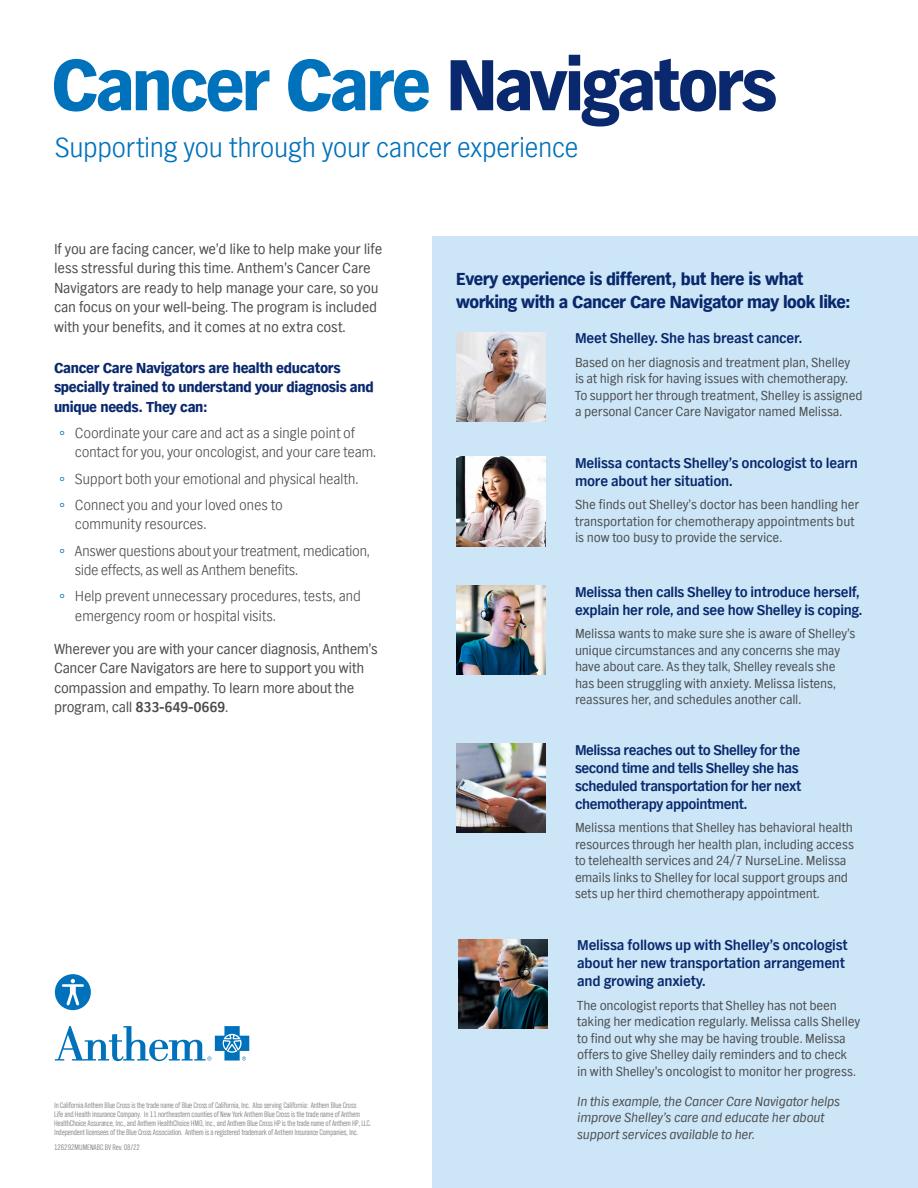
<style>
.page{position:relative;width:918px;height:1188px;background:#fff}
.page>*{position:absolute;margin:0;border:0;box-sizing:border-box;transform-origin:0 0}
.VP_Main_XXL_Headline{font:900 75px "TV Nord EF";letter-spacing:-.045em;color:#0072bc}
.VP_Secondary_Main_Head{font:300 28.5px "TV Nord EF";letter-spacing:-.03em;color:#0072bc}
.VP_Subhead{font:900 18px/22.5px "TV Nord EF";letter-spacing:-.03em;color:#09286d}
.VP_Body_Copy{font:700 15px/18px "TV Nord EF";letter-spacing:-.02em;color:#09286d}
.t1{font:300 15px/19.5px "TV Nord EF";letter-spacing:-.02em;color:#4b4c4d}
.VP_intro_copy{font:15px/19.5px "TV Nord EF";letter-spacing:-.015em;color:#4b4c4d}
.VP_Body_Copy-2{font:15px/19.5px "TV Nord EF";letter-spacing:-.02em;color:#4b4c4d}
.VP_Subhead-2{font:900 15px/19.5px "TV Nord EF";letter-spacing:-.02em;color:#09286d}
.VP_Body_Copy-3{font:13.5px/16.5px "TV Nord EF";letter-spacing:-.015em;color:#4b4c4d}
.VP_Body_Copy-4{font:italic 13.5px/16.5px "TV Nord EF";letter-spacing:-.015em;color:#4b4c4d}
.VP_Legalese___Form_number{font:8.25px/9px "TV Nord EF Light Con";letter-spacing:-.015em;color:#76787b}
.s1{color:#09286d}
.s2{font-weight:400;color:#0072bc}
.s3{font-weight:700}
</style>
<div class="page">
<div style="left:432px;top:237px;width:486px;height:951px;background:#cce6f7"></div>
<img style="left:456px;top:332px;width:89px;height:89px">
<img style="left:456px;top:457px;width:89px;height:89px">
<img style="left:456px;top:586px;width:89px;height:89px">
<img style="left:456px;top:744px;width:89px;height:89px">
<img style="left:458px;top:939px;width:89px;height:89px">
<svg style="left:55px;top:1026px;width:194px;height:35px"></svg>
<div style="left:55px;top:974px;width:36px;height:36px;background:#0072bc;border-radius:50%"></div>
<svg style="left:62px;top:979px;width:22px;height:26px"></svg>
<h1 class="VP_Main_XXL_Headline" style="left:51px;top:42px;width:728px">Cancer Care <span class="s1">Navigators</span></h1>
<h2 class="VP_Secondary_Main_Head" style="left:55px;top:132px;width:525px">Supporting you through your cancer experience</h2>
<p class="VP_intro_copy" style="left:54px;top:239px;width:330px">If you are facing cancer, we’d like to help make your life less stressful during this time. Anthem’s Cancer Care Navigators are ready to help manage your care, so you can focus on your well-being. The program is included with your benefits, and it comes at no extra cost.</p>
<h3 class="VP_Subhead-2" style="left:54px;top:358px;width:321px">Cancer Care Navigators are health educators specially trained to understand your diagnosis and unique needs. They can:</h3>
<p class="t1" style="left:75px;top:423px;width:303px;text-indent:-15px"><span class="s2">◦</span> Coordinate your care and act as a single point of contact for you, your oncologist, and your care team.</p>
<p class="t1" style="left:60px;top:469px;width:300px"><span class="s2">◦</span> Support both your emotional and physical health.</p>
<p class="t1" style="left:75px;top:495px;width:209px;text-indent:-15px"><span class="s2">◦</span> Connect you and your loved ones to community resources.</p>
<p class="t1" style="left:75px;top:541px;width:296px;text-indent:-15px"><span class="s2">◦</span> Answer questions about your treatment, medication, side effects, as well as Anthem benefits.</p>
<p class="t1" style="left:75px;top:587px;width:288px;text-indent:-15px"><span class="s2">◦</span> Help prevent unnecessary procedures, tests, and emergency room or hospital visits.</p>
<p class="VP_Body_Copy-2" style="left:54px;top:640px;width:325px">Wherever you are with your cancer diagnosis, Anthem’s Cancer Care Navigators are here to support you with compassion and empathy. To learn more about the program, call <span class="s3">833-649-0669</span>.</p>
<p class="VP_Legalese___Form_number" style="left:54px;top:1101px;width:319px">In California Anthem Blue Cross is the trade name of Blue Cross of California, Inc. Also serving California: Anthem Blue Cross<br>Life and Health Insurance Company. In 11 northeastern counties of New York Anthem Blue Cross is the trade name of Anthem HealthChoice Assurance, Inc., and Anthem HealthChoice HMO, Inc., and Anthem Blue Cross HP is the trade name of Anthem HP, LLC.<br>Independent licensees of the Blue Cross Association. Anthem is a registered trademark of Anthem Insurance Companies, Inc.</p>
<p class="VP_Legalese___Form_number" style="left:54px;top:1142px;width:88px">126292MUMENABC BV Rev. 08/22</p>
<h3 class="VP_Subhead" style="left:456px;top:268px;width:396px">Every experience is different, but here is what working with a Cancer Care Navigator may look like:</h3>
<p class="VP_Body_Copy" style="left:575px;top:330px;width:229px">Meet Shelley. She has breast cancer.</p>
<p class="VP_Body_Copy-3" style="left:575px;top:354px;width:289px">Based on her diagnosis and treatment plan, Shelley<br>is at high risk for having issues with chemotherapy.<br>To support her through treatment, Shelley is assigned a personal Cancer Care Navigator named Melissa.</p>
<p class="VP_Body_Copy" style="left:575px;top:455px;width:284px">Melissa contacts Shelley’s oncologist to learn more about her situation.</p>
<p class="VP_Body_Copy-3" style="left:575px;top:497px;width:286px">She finds out Shelley’s doctor has been handling her transportation for chemotherapy appointments but is now too busy to provide the service.</p>
<p class="VP_Body_Copy" style="left:575px;top:583px;width:289px">Melissa then calls Shelley to introduce herself, explain her role, and see how Shelley is coping.</p>
<p class="VP_Body_Copy-3" style="left:575px;top:626px;width:282px">Melissa wants to make sure she is aware of Shelley’s unique circumstances and any concerns she may have about care. As they talk, Shelley reveals she has been struggling with anxiety. Melissa listens, reassures her, and schedules another call.</p>
<p class="VP_Body_Copy" style="left:575px;top:741px;width:228px">Melissa reaches out to Shelley for the second time and tells Shelley she has scheduled transportation for her next chemotherapy appointment.</p>
<p class="VP_Body_Copy-3" style="left:575px;top:820px;width:280px">Melissa mentions that Shelley has behavioral health resources through her health plan, including access to telehealth services and 24/7 NurseLine. Melissa emails links to Shelley for local support groups and sets up her third chemotherapy appointment.</p>
<p class="VP_Body_Copy" style="left:577px;top:937px;width:272px">Melissa follows up with Shelley’s oncologist about her new transportation arrangement and growing anxiety.</p>
<p class="VP_Body_Copy-3" style="left:577px;top:997px;width:284px">The oncologist reports that Shelley has not been taking her medication regularly. Melissa calls Shelley to find out why she may be having trouble. Melissa offers to give Shelley daily reminders and to check in with Shelley’s oncologist to monitor her progress.</p>
<p class="VP_Body_Copy-4" style="left:577px;top:1093px;width:264px">In this example, the Cancer Care Navigator helps improve Shelley’s care and educate her about support services available to her.</p>
</div>
